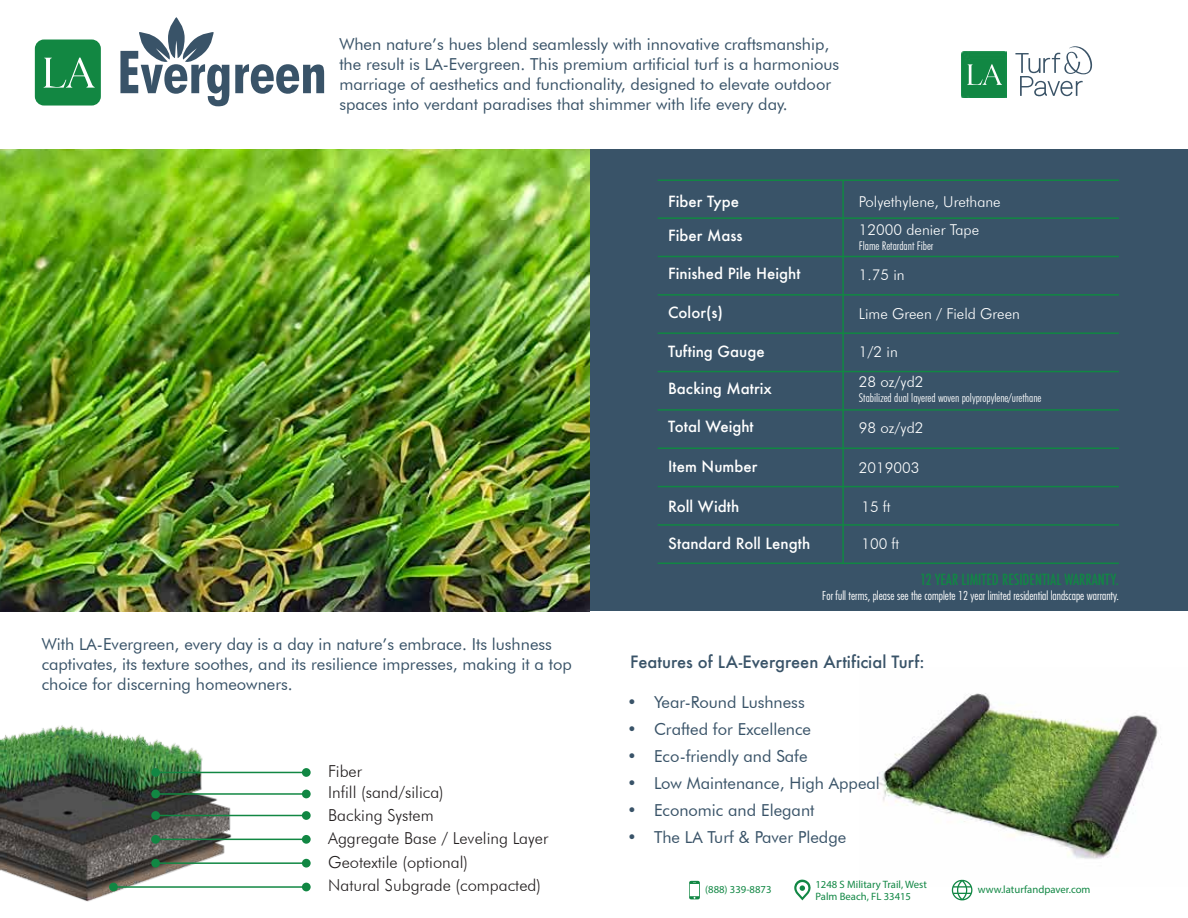
<style>
.page{position:relative;width:1188px;height:918px;background:#fff}
.page>*{position:absolute;margin:0;border:0;box-sizing:border-box;transform-origin:0 0}
.t1{font:700 condensed 59.4px "Futura BT";color:#395368}
.t2{font:16.5px/19.8px "Futura BT";color:#395368}
.t3{font:300 16.5px/23px "Futura BT";color:#231f20}
.t4{font:500 16.5px "Futura";color:#395368}
.t5{font:500 15px "Futura";color:#fff}
.t6{font:300 15px "Futura BT";color:#fff}
.t7{font:500 condensed 15px "Futura";color:#118744}
.t8{font:300 condensed 12px "Futura";color:#fff}
.t9{font:300 condensed 12px "Futura BT";color:#fff}
.t10{font:10.65px/12.8px "Myriad Pro";color:#118744}
</style>
<div class="page">
<div style="left:35px;top:40px;width:66px;height:66px;background:#128742;border-radius:9px"></div>
<svg style="left:44px;top:58px;width:51px;height:30px"></svg>
<svg style="left:139px;top:17px;width:75px;height:45px"></svg>
<img style="left:961px;top:52px;width:45px;height:45px">
<svg style="left:967px;top:64px;width:35px;height:21px"></svg>
<svg style="left:1015px;top:46px;width:78px;height:50px"></svg>
<div style="left:0;top:150px;width:1188px;height:461px;background:#395368"></div>
<img style="left:0;top:150px;width:590px;height:461px">
<img style="left:877px;top:693px;width:285px;height:187px">
<img style="left:0;top:725px;width:245px;height:177px">
<hr style="left:156px;top:772px;width:150px;height:1px;background:#118743">
<div style="left:151px;top:768px;width:9px;height:9px;background:#118743;border-radius:50%"></div>
<div style="left:302px;top:768px;width:9px;height:9px;background:#118743;border-radius:50%"></div>
<hr style="left:156px;top:793px;width:150px;height:2px;background:#118743">
<div style="left:151px;top:790px;width:9px;height:8px;background:#118743;border-radius:50%"></div>
<div style="left:302px;top:790px;width:9px;height:8px;background:#118743;border-radius:50%"></div>
<hr style="left:156px;top:815px;width:150px;height:1px;background:#118743">
<div style="left:151px;top:811px;width:9px;height:9px;background:#118743;border-radius:50%"></div>
<div style="left:302px;top:811px;width:9px;height:9px;background:#118743;border-radius:50%"></div>
<hr style="left:156px;top:839px;width:150px;height:1px;background:#118743">
<div style="left:151px;top:835px;width:9px;height:9px;background:#118743;border-radius:50%"></div>
<div style="left:302px;top:835px;width:9px;height:9px;background:#118743;border-radius:50%"></div>
<hr style="left:156px;top:862px;width:150px;height:2px;background:#118743">
<div style="left:151px;top:859px;width:9px;height:9px;background:#118743;border-radius:50%"></div>
<div style="left:302px;top:859px;width:9px;height:9px;background:#118743;border-radius:50%"></div>
<hr style="left:113px;top:886px;width:193px;height:2px;background:#118743">
<div style="left:109px;top:883px;width:9px;height:8px;background:#118743;border-radius:50%"></div>
<div style="left:302px;top:883px;width:9px;height:8px;background:#118743;border-radius:50%"></div>
<hr style="left:842px;top:180px;width:2px;height:383px;background:#118743">
<hr style="left:658px;top:217px;width:461px;height:2px;background:#118743">
<hr style="left:658px;top:294px;width:461px;height:2px;background:#118743">
<hr style="left:658px;top:332px;width:461px;height:2px;background:#118743">
<hr style="left:658px;top:371px;width:461px;height:1px;background:#118743">
<hr style="left:658px;top:409px;width:461px;height:2px;background:#118743">
<hr style="left:658px;top:447px;width:461px;height:2px;background:#118743">
<hr style="left:658px;top:486px;width:461px;height:1px;background:#118743">
<hr style="left:658px;top:524px;width:461px;height:2px;background:#118743">
<hr style="left:658px;top:563px;width:461px;height:1px;background:#118743">
<hr style="left:658px;top:256px;width:461px;height:1px;background:#118743">
<hr style="left:658px;top:179px;width:461px;height:2px;background:#118743">
<svg style="left:952px;top:880px;width:20px;height:20px"></svg>
<svg style="left:689px;top:881px;width:11px;height:18px"></svg>
<svg style="left:794px;top:879px;width:17px;height:21px"></svg>
<h1 class="t1" style="left:117px;top:36px;width:211px">Evergreen</h1>
<p class="t2" style="left:339px;top:34px;width:501px">When nature’s hues blend seamlessly with innovative craftsmanship, the result is LA-Evergreen. This premium artificial turf is a harmonious marriage of aesthetics and functionality, designed to elevate outdoor spaces into verdant paradises that shimmer with life every day.</p>
<p class="t5" style="left:668px;top:191px;width:72px">Fiber Type</p>
<p class="t6" style="left:859px;top:192px;width:143px">Polyethylene, Urethane</p>
<p class="t5" style="left:668px;top:225px;width:76px">Fiber Mass</p>
<p class="t5" style="left:668px;top:264px;width:134px">Finished Pile Height</p>
<p class="t5" style="left:668px;top:302px;width:56px">Color(s)</p>
<p class="t5" style="left:668px;top:341px;width:98px">Tufting Gauge</p>
<p class="t5" style="left:668px;top:378px;width:105px">Backing Matrix</p>
<p class="t5" style="left:668px;top:416px;width:87px">Total Weight</p>
<p class="t5" style="left:668px;top:457px;width:91px">Item Number</p>
<p class="t5" style="left:668px;top:496px;width:73px">Roll Width</p>
<p class="t5" style="left:668px;top:533px;width:144px">Standard Roll Length</p>
<p class="t6" style="left:859px;top:221px;width:122px">12000 denier Tape</p>
<p class="t9" style="left:859px;top:238px;width:76px">Flame Retardant Fiber</p>
<p class="t6" style="left:859px;top:265px;width:47px">1.75 in</p>
<p class="t6" style="left:859px;top:304px;width:163px">Lime Green / Field Green</p>
<p class="t6" style="left:859px;top:343px;width:40px">1/2 in</p>
<p class="t6" style="left:859px;top:373px;width:66px">28 oz/yd2</p>
<p class="t9" style="left:859px;top:390px;width:184px">Stabilized dual layered woven polypropylene/urethane</p>
<p class="t6" style="left:859px;top:418px;width:66px">98 oz/yd2</p>
<p class="t6" style="left:859px;top:458px;width:62px">2019003</p>
<p class="t6" style="left:861px;top:498px;width:31px">15 ft</p>
<p class="t6" style="left:861px;top:534px;width:39px">100 ft</p>
<p class="t7" style="left:920px;top:570px;width:200px">12 YEAR LIMITED RESIDENTIAL WARRANTY.</p>
<p class="t8" style="left:822px;top:588px;width:298px">For full terms, please see the complete 12 year limited residential landscape warranty.</p>
<p class="t2" style="left:42px;top:634px;width:532px">With LA-Evergreen, every day is a day in nature’s embrace. Its lushness captivates, its texture soothes, and its resilience impresses, making it a top choice for discerning homeowners.</p>
<p class="t3" style="left:328px;top:759px;width:222px">Fiber<br>Infill (sand/silica)<br>Backing System<br>Aggregate Base / Leveling Layer<br>Geotextile (optional)<br>Natural Subgrade (compacted)</p>
<p class="t4" style="left:630px;top:650px;width:296px">Features of LA-Evergreen Artificial Turf:</p>
<p class="t2" style="left:627px;top:693px;width:179px">• Year-Round Lushness</p>
<p class="t2" style="left:627px;top:720px;width:185px">• Crafted for Excellence</p>
<p class="t2" style="left:627px;top:747px;width:182px">• Eco-friendly and Safe</p>
<p class="t2" style="left:627px;top:774px;width:254px">• Low Maintenance, High Appeal</p>
<p class="t2" style="left:627px;top:801px;width:189px">• Economic and Elegant</p>
<p class="t2" style="left:627px;top:828px;width:221px">• The LA Turf &amp; Paver Pledge</p>
<p class="t10" style="left:815px;top:877px;width:113px">1248 S Military Trail, West<br>Palm Beach, FL 33415</p>
<p class="t10" style="left:705px;top:883px;width:68px">(888) 339-8873</p>
<p class="t10" style="left:978px;top:883px;width:114px">www.laturfandpaver.com</p>
</div>
